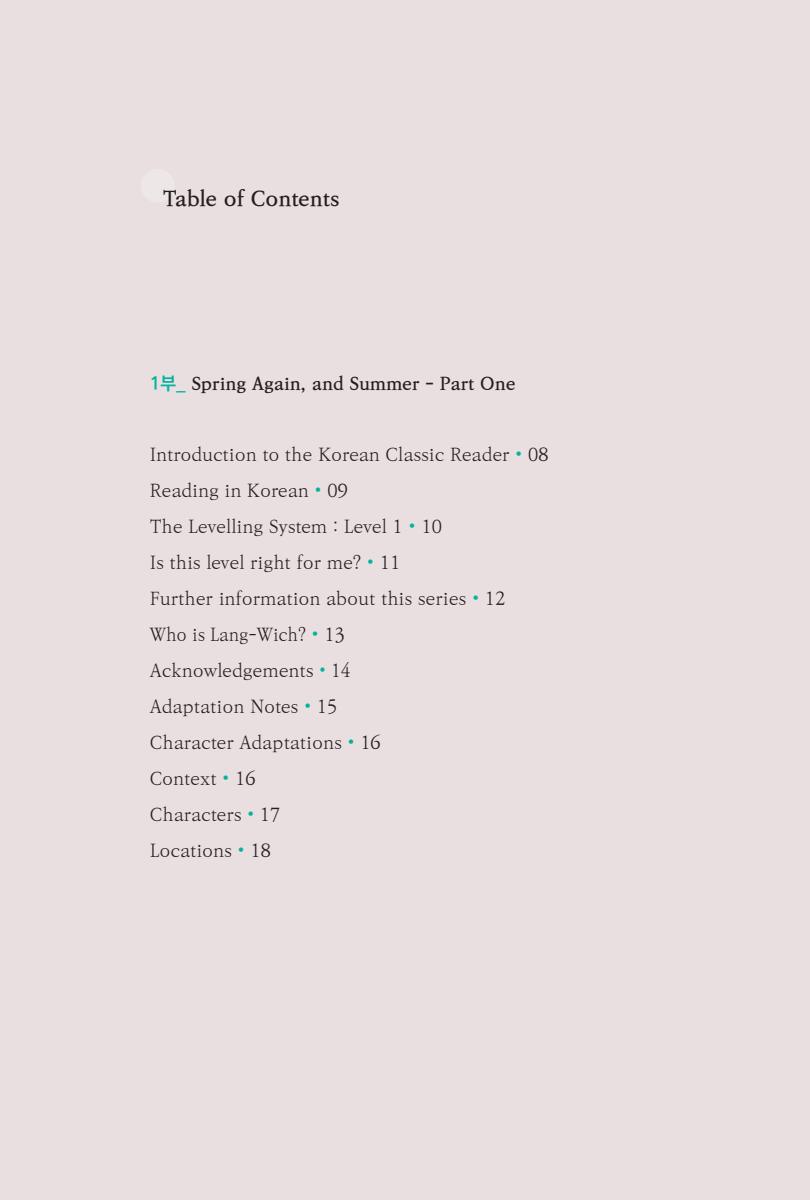
<style>
.page{position:relative;width:810px;height:1200px;background:#fff}
.page>*{position:absolute;margin:0;border:0;box-sizing:border-box;transform-origin:0 0}
.차례_내용{font:700 21.15px "Ko Pub Batang";color:#231f20}
.차례_내용-2{font:300 18px "Ko Pub Batang";color:#231f20}
.차례_내용-3{font:700 18px "Ko Pub Batang";color:#231f20}
.차례_내용-4{font:300 18px "Ko Pub Batang";color:#231f20;scale:.94 1}
.s1{font-family:"Ko Pub Dotum";color:#02b49b}
.s2{color:#02b49b}
</style>
<div class="page">
<div style="left:0;top:0;width:810px;height:1199px;background:#eadfe0"></div>
<div style="left:141px;top:169px;width:34px;height:34px;background:#eee7e8;border-radius:50%"></div>
<p class="차례_내용" style="left:163px;top:188px;width:178px">Table of Contents</p>
<p class="차례_내용-3" style="left:150px;top:374px;width:367px"><span class="s1">1부</span><span class="s2">_</span> Spring Again, and Summer - Part One</p>
<p class="차례_내용-2" style="left:150px;top:444px;width:400px">Introduction to the Korean Classic Reader <span class="s2">•</span> 08</p>
<p class="차례_내용-2" style="left:150px;top:480px;width:200px">Reading in Korean <span class="s2">•</span> 09</p>
<p class="차례_내용-2" style="left:150px;top:516px;width:294px">The Levelling System : Level 1 <span class="s2">•</span> 10</p>
<p class="차례_내용-2" style="left:150px;top:552px;width:252px">Is this level right for me? <span class="s2">•</span> 11</p>
<p class="차례_내용-2" style="left:150px;top:588px;width:357px">Further information about this series <span class="s2">•</span> 12</p>
<p class="차례_내용-4" style="left:150px;top:624px;width:209px">Who is Lang-Wich? <span class="s2">•</span> 13</p>
<p class="차례_내용-2" style="left:150px;top:660px;width:202px">Acknowledgements <span class="s2">•</span> 14</p>
<p class="차례_내용-2" style="left:150px;top:696px;width:189px">Adaptation Notes <span class="s2">•</span> 15</p>
<p class="차례_내용-2" style="left:150px;top:732px;width:233px">Character Adaptations <span class="s2">•</span> 16</p>
<p class="차례_내용-2" style="left:150px;top:768px;width:107px">Context <span class="s2">•</span> 16</p>
<p class="차례_내용-2" style="left:150px;top:804px;width:132px">Characters <span class="s2">•</span> 17</p>
<p class="차례_내용-2" style="left:150px;top:840px;width:123px">Locations <span class="s2">•</span> 18</p>
</div>
